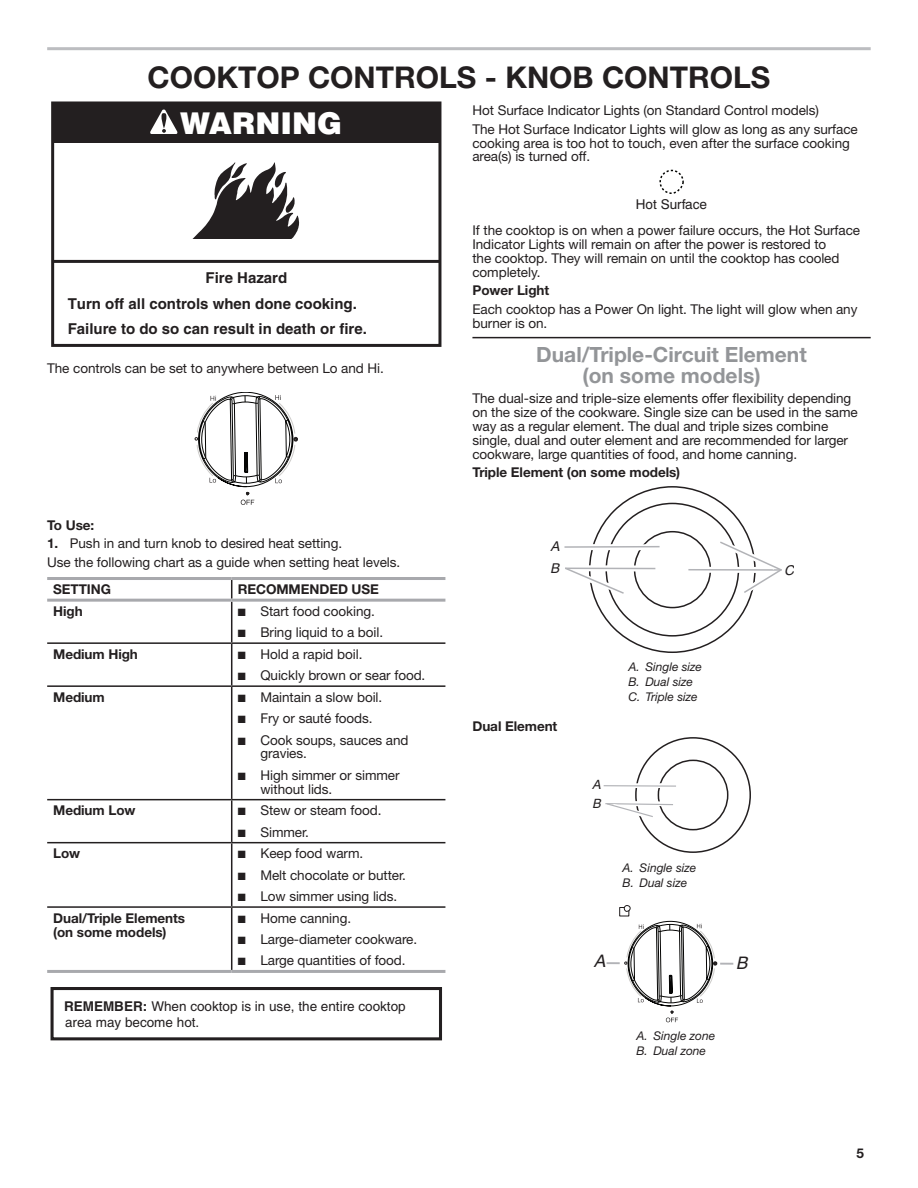
<style>
.page{position:relative;width:918px;height:1188px;background:#fff}
.page>*{position:absolute;margin:0;border:0;box-sizing:border-box;transform-origin:0 0}
.Heading_1_Cook{font:700 30px "Helvetica Neue LT Std";color:#231f20}
.t1{font:900 30px "Helvetica";color:#fff}
.Heading_1_Dish{font:700 21px/21px "Helvetica Neue LT Std";color:#939598;text-align:center}
.t2{font:italic 17.25px "Helvetica";color:#231f20}
.t3{font:700 15px/25.5px "Helvetica";color:#231f20}
.Body{font:13.5px/13.8px "Helvetica Neue LT Std";letter-spacing:-.005em;color:#231f20}
.Body_Bold{font:700 13.5px/13.8px "Helvetica Neue LT Std";letter-spacing:-.005em;color:#231f20}
.t4{font:13.5px/16.2px "Helvetica";color:#231f20}
.t5{font:italic 13.5px/21.9px "Helvetica";color:#231f20}
.t6{font:italic 12.75px/18.5px "Helvetica";color:#231f20}
.Table_Callouts{font:italic 12px "Helvetica Neue LT Std";color:#231f20}
.s1{font-weight:700}
</style>
<div class="page">
<hr style="left:47px;top:47px;width:824px;height:3px;background:#bcbdc0">
<svg style="left:231px;top:580px;width:1px;height:19px"></svg>
<hr style="left:231px;top:602px;width:1px;height:40px;background:#231f20">
<hr style="left:47px;top:642px;width:185px;height:2px;background:#231f20">
<hr style="left:232px;top:642px;width:213px;height:2px;background:#231f20">
<hr style="left:231px;top:644px;width:1px;height:41px;background:#231f20">
<hr style="left:47px;top:685px;width:185px;height:2px;background:#231f20">
<hr style="left:232px;top:685px;width:213px;height:2px;background:#231f20">
<hr style="left:231px;top:687px;width:1px;height:112px;background:#231f20">
<hr style="left:47px;top:799px;width:185px;height:1px;background:#231f20">
<hr style="left:232px;top:799px;width:213px;height:1px;background:#231f20">
<hr style="left:231px;top:800px;width:1px;height:42px;background:#231f20">
<hr style="left:47px;top:842px;width:185px;height:1px;background:#231f20">
<hr style="left:232px;top:842px;width:213px;height:1px;background:#231f20">
<hr style="left:231px;top:843px;width:1px;height:63px;background:#231f20">
<hr style="left:47px;top:906px;width:185px;height:2px;background:#231f20">
<hr style="left:232px;top:906px;width:213px;height:2px;background:#231f20">
<hr style="left:231px;top:908px;width:1px;height:62px;background:#231f20">
<hr style="left:47px;top:577px;width:185px;height:3px;background:#a8a9ad">
<hr style="left:232px;top:577px;width:213px;height:3px;background:#a8a9ad">
<hr style="left:47px;top:599px;width:185px;height:3px;background:#a8a9ad">
<hr style="left:232px;top:599px;width:213px;height:3px;background:#a8a9ad">
<hr style="left:47px;top:970px;width:185px;height:3px;background:#a8a9ad">
<hr style="left:232px;top:970px;width:213px;height:3px;background:#a8a9ad">
<hr style="left:472px;top:337px;width:399px;height:1px;background:#231f20">
<hr style="left:53px;top:260px;width:387px;height:3px;background:#231f20">
<div style="left:53px;top:103px;width:387px;height:39px;background:#231f20"></div>
<svg style="left:150px;top:110px;width:28px;height:24px"></svg>
<div style="left:51px;top:101px;width:390px;height:246px;border:3px solid #231f20"></div>
<svg style="left:193px;top:162px;width:106px;height:77px"></svg>
<svg style="left:195px;top:392px;width:103px;height:113px"></svg>
<div style="left:51px;top:987px;width:391px;height:53px;border:3px solid #231f20"></div>
<div style="left:659px;top:170px;width:25px;height:24px;border:2px dashed #040503;border-radius:50%"></div>
<svg style="left:565px;top:486px;width:217px;height:167px"></svg>
<div style="left:566px;top:544px;width:83px;height:6px;background:#fff"></div>
<hr style="left:564px;top:546px;width:96px;height:2px;background:#b2b3b7">
<div style="left:635px;top:737px;width:116px;height:116px;border:2px solid #231f20;border-radius:50%"></div>
<div style="left:658px;top:760px;width:70px;height:70px;border:2px solid #231f20;border-radius:50%"></div>
<div style="left:604px;top:783px;width:63px;height:5px;background:#fff"></div>
<hr style="left:604px;top:785px;width:72px;height:2px;background:#b2b3b7">
<svg style="left:605px;top:800px;width:69px;height:26px"></svg>
<svg style="left:607px;top:905px;width:126px;height:117px"></svg>
<h1 class="Heading_1_Cook" style="left:147px;top:59px;width:624px">COOKTOP CONTROLS - KNOB CONTROLS</h1>
<p class="t1" style="left:180px;top:104px;width:164px">WARNING</p>
<p class="t3" style="left:68px;top:265px;width:301px;text-indent:138px">Fire Hazard<br>Turn off all controls when done cooking.<br>Failure to do so can result in death or fire.</p>
<p class="Body" style="left:47px;top:361px;width:338px">The controls can be set to anywhere between Lo and Hi.</p>
<p class="Body_Bold" style="left:47px;top:518px;width:49px">To Use:</p>
<p class="Body" style="left:47px;top:536px;width:296px"><span class="s1">1.</span> Push in and turn knob to desired heat setting.</p>
<p class="Body" style="left:47px;top:555px;width:355px">Use the following chart as a guide when setting heat levels.</p>
<p class="Body_Bold" style="left:53px;top:582px;width:59px">SETTING</p>
<p class="Body_Bold" style="left:238px;top:582px;width:143px">RECOMMENDED USE</p>
<p class="Body_Bold" style="left:53px;top:604px;width:31px">High</p>
<p class="Body" style="left:238px;top:604px;width:139px">■ Start food cooking.</p>
<p class="Body" style="left:238px;top:625px;width:147px">■ Bring liquid to a boil.</p>
<p class="Body_Bold" style="left:53px;top:647px;width:86px">Medium High</p>
<p class="Body" style="left:238px;top:647px;width:126px">■ Hold a rapid boil.</p>
<p class="Body" style="left:238px;top:668px;width:189px">■ Quickly brown or sear food.</p>
<p class="Body_Bold" style="left:53px;top:690px;width:53px">Medium</p>
<p class="Body" style="left:238px;top:690px;width:146px">■ Maintain a slow boil.</p>
<p class="Body" style="left:238px;top:711px;width:136px">■ Fry or sauté foods.</p>
<p class="Body" style="left:260px;top:733px;width:150px;text-indent:-23px">■ Cook soups, sauces and gravies.</p>
<p class="Body" style="left:260px;top:768px;width:141px;text-indent:-23px">■ High simmer or simmer without lids.</p>
<p class="Body_Bold" style="left:53px;top:803px;width:84px">Medium Low</p>
<p class="Body" style="left:238px;top:803px;width:145px">■ Stew or steam food.</p>
<p class="Body" style="left:238px;top:825px;width:73px">■ Simmer.</p>
<p class="Body_Bold" style="left:53px;top:846px;width:29px">Low</p>
<p class="Body" style="left:238px;top:846px;width:127px">■ Keep food warm.</p>
<p class="Body" style="left:238px;top:868px;width:170px">■ Melt chocolate or butter.</p>
<p class="Body" style="left:238px;top:889px;width:161px">■ Low simmer using lids.</p>
<p class="Body_Bold" style="left:53px;top:911px;width:133px">Dual/Triple Elements (on some models)</p>
<p class="Body" style="left:238px;top:911px;width:115px">■ Home canning.</p>
<p class="Body" style="left:238px;top:932px;width:181px">■ Large-diameter cookware.</p>
<p class="Body" style="left:238px;top:954px;width:169px">■ Large quantities of food.</p>
<p class="t4" style="left:64px;top:998px;width:343px"><span class="s1">REMEMBER:</span> When cooktop is in use, the entire cooktop area may become hot.</p>
<p class="Body" style="left:472px;top:103px;width:348px">Hot Surface Indicator Lights (on Standard Control models)</p>
<p class="Body" style="left:472px;top:122px;width:387px">The Hot Surface Indicator Lights will glow as long as any surface cooking area is too hot to touch, even after the surface cooking area(s) is turned off.</p>
<p class="t4" style="left:636px;top:196px;width:73px">Hot Surface</p>
<p class="Body" style="left:472px;top:223px;width:389px">If the cooktop is on when a power failure occurs, the Hot Surface Indicator Lights will remain on after the power is restored to<br>the cooktop. They will remain on until the cooktop has cooled completely.</p>
<p class="Body_Bold" style="left:472px;top:283px;width:78px">Power Light</p>
<p class="Body" style="left:472px;top:302px;width:387px">Each cooktop has a Power On light. The light will glow when any burner is on.</p>
<h1 class="Heading_1_Dish" style="left:536px;top:344px;width:272px">Dual/Triple-Circuit Element (on some models)</h1>
<p class="Body" style="left:472px;top:391px;width:387px">The dual-size and triple-size elements offer flexibility depending on the size of the cookware. Single size can be used in the same way as a regular element. The dual and triple sizes combine single, dual and outer element and are recommended for larger cookware, large quantities of food, and home canning.</p>
<p class="Body_Bold" style="left:472px;top:465px;width:209px">Triple Element (on some models)</p>
<p class="t5" style="left:550px;top:535px;width:14px">A<br>B</p>
<p class="Body_Bold" style="left:472px;top:719px;width:86px">Dual Element</p>
<p class="Table_Callouts" style="left:628px;top:660px;width:75px">A. Single size</p>
<p class="Table_Callouts" style="left:628px;top:675px;width:66px">B. Dual size</p>
<p class="Table_Callouts" style="left:628px;top:690px;width:71px">C. Triple size</p>
<p class="t6" style="left:592px;top:776px;width:13px">A<br>B</p>
<p class="Table_Callouts" style="left:623px;top:860px;width:75px">A. Single size</p>
<p class="Table_Callouts" style="left:623px;top:875px;width:66px">B. Dual size</p>
<p class="t2" style="left:594px;top:951px;width:17px">A</p>
<p class="t2" style="left:736px;top:953px;width:17px">B</p>
<p class="Table_Callouts" style="left:636px;top:1028px;width:80px">A. Single zone</p>
<p class="Table_Callouts" style="left:636px;top:1043px;width:71px">B. Dual zone</p>
<p class="t5" style="left:784px;top:559px;width:15px">C</p>
<p class="Body_Bold" style="left:856px;top:1146px;width:9px">5</p>
</div>
